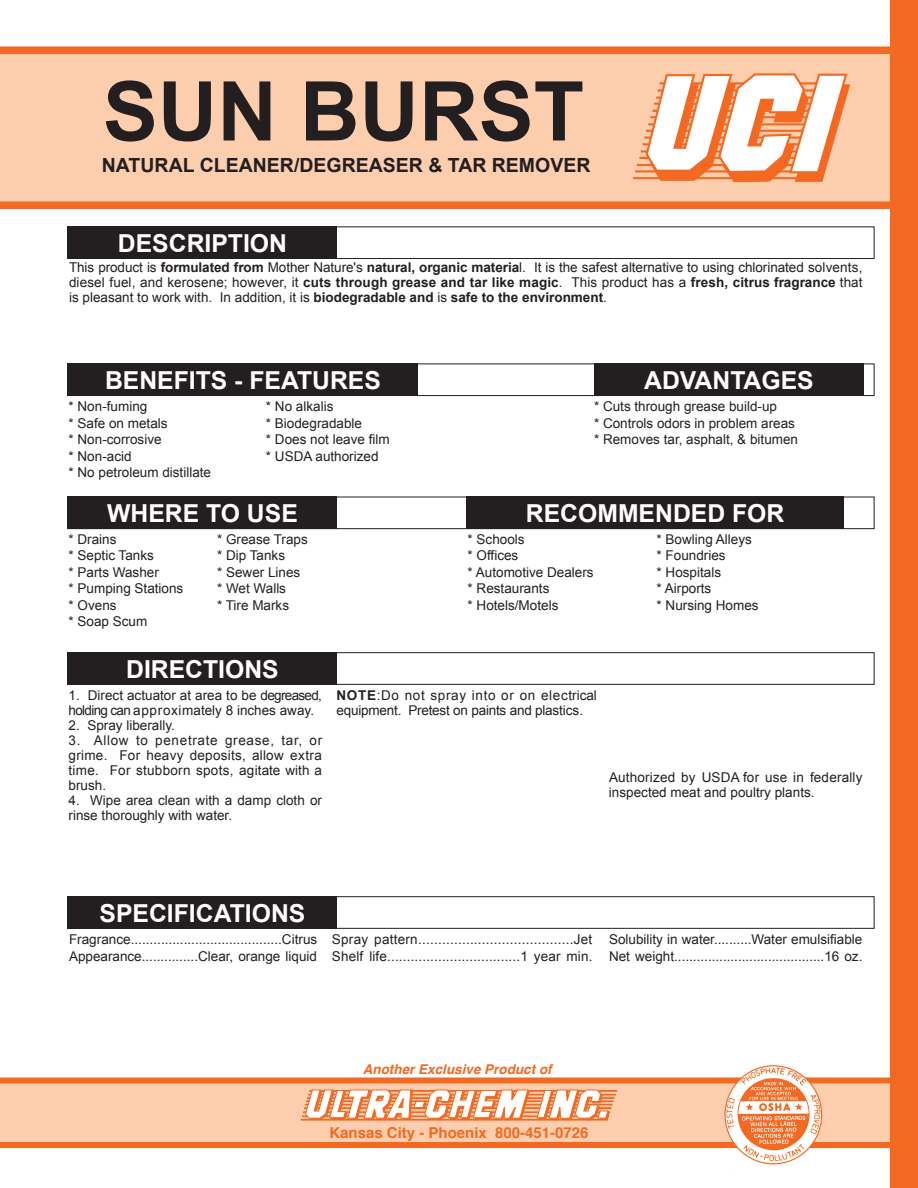
<style>
.page{position:relative;width:918px;height:1188px;background:#fff}
.page>*{position:absolute;margin:0;border:0;box-sizing:border-box;transform-origin:0 0}
.t1{font:700 82.5px "Arial";color:#231f20}
.t2{font:700 24.75px "Arial";color:#fff}
.t3{font:700 19.5px "Arial";color:#231f20}
.t4{font:700 15px "Helvetica";color:#f36921}
.t5{font:13.5px/16.5px "Arial";color:#231f20}
.t6{font:italic 700 13.5px "Helvetica";color:#f36921}
.s1{font-weight:700}
</style>
<div class="page">
<div style="left:0;top:1081px;width:908px;height:63px;background:#fcceae"></div>
<div style="left:0;top:53px;width:907px;height:149px;background:#fcceae"></div>
<div style="left:0;top:46px;width:907px;height:8px;background:#f36921"></div>
<div style="left:0;top:1078px;width:908px;height:6px;background:#f36921"></div>
<div style="left:0;top:1142px;width:908px;height:6px;background:#f36921"></div>
<hr style="left:643px;top:143px;width:170px;height:2px;background:#f36921">
<hr style="left:641px;top:150px;width:169px;height:3px;background:#f36921">
<hr style="left:639px;top:157px;width:178px;height:2px;background:#f36921">
<hr style="left:637px;top:164px;width:174px;height:2px;background:#f36921">
<hr style="left:635px;top:170px;width:177px;height:2px;background:#f36921">
<hr style="left:633px;top:177px;width:171px;height:2px;background:#f36921">
<svg style="left:644px;top:73px;width:206px;height:110px"></svg>
<div style="left:0;top:202px;width:907px;height:7px;background:#f36921"></div>
<div style="left:890px;top:0;width:28px;height:1188px;background:#f36921"></div>
<div style="left:68px;top:226px;width:806px;height:33px;border:1px solid #231f20"></div>
<div style="left:68px;top:497px;width:806px;height:32px;border:1px solid #231f20"></div>
<div style="left:68px;top:896px;width:806px;height:33px;border:1px solid #231f20"></div>
<div style="left:68px;top:364px;width:806px;height:32px;border:1px solid #231f20"></div>
<div style="left:68px;top:652px;width:806px;height:33px;border:1px solid #231f20"></div>
<div style="left:68px;top:226px;width:270px;height:33px;background:#231f20"></div>
<div style="left:68px;top:364px;width:350px;height:32px;background:#231f20"></div>
<div style="left:594px;top:364px;width:270px;height:32px;background:#231f20"></div>
<div style="left:68px;top:497px;width:270px;height:32px;background:#231f20"></div>
<div style="left:466px;top:497px;width:378px;height:32px;background:#231f20"></div>
<div style="left:68px;top:652px;width:270px;height:33px;background:#231f20"></div>
<div style="left:68px;top:896px;width:270px;height:33px;background:#231f20"></div>
<img style="left:718px;top:1066px;width:108px;height:103px">
<div style="left:309px;top:1090px;width:308px;height:2px;border:1px solid #f36921"></div>
<div style="left:308px;top:1094px;width:308px;height:1px;border:1px solid #f36921"></div>
<div style="left:307px;top:1097px;width:307px;height:2px;border:1px solid #f36921"></div>
<div style="left:306px;top:1101px;width:307px;height:1px;border:1px solid #f36921"></div>
<div style="left:305px;top:1104px;width:307px;height:1px;border:1px solid #f36921"></div>
<div style="left:305px;top:1107px;width:306px;height:2px;border:1px solid #f36921"></div>
<div style="left:303px;top:1112px;width:307px;height:1px;border:1px solid #f36921"></div>
<div style="left:302px;top:1116px;width:307px;height:1px;border:1px solid #f36921"></div>
<div style="left:301px;top:1119px;width:307px;height:1px;border:1px solid #f36921"></div>
<svg style="left:305px;top:1089px;width:225px;height:32px;background:#f9ba98"></svg>
<svg style="left:536px;top:1089px;width:74px;height:31px;background:#f9ba98"></svg>
<h1 class="t1" style="left:103px;top:57px;width:483px">SUN BURST</h1>
<h3 class="t3" style="left:102px;top:152px;width:490px">NATURAL CLEANER/DEGREASER &amp; TAR REMOVER</h3>
<h2 class="t2" style="left:118px;top:227px;width:171px">DESCRIPTION</h2>
<p class="t5" style="left:69px;top:259px;width:795px;line-height:15px;text-align:justify">This product is <span class="s1">formulated from</span> Mother Nature's <span class="s1">natural, organic materia</span>l. It is the safest alternative to using chlorinated solvents, diesel fuel, and kerosene; however, it <span class="s1">cuts through grease and tar like magic</span>. This product has a <span class="s1">fresh, citrus fragrance</span> that is pleasant to work with. In addition, it is <span class="s1">biodegradable and</span> is <span class="s1">safe to the environment</span>.</p>
<h2 class="t2" style="left:105px;top:364px;width:277px">BENEFITS - FEATURES</h2>
<h2 class="t2" style="left:644px;top:364px;width:171px">ADVANTAGES</h2>
<p class="t5" style="left:69px;top:398px;width:144px">* Non-fuming<br>* Safe on metals<br>* Non-corrosive<br>* Non-acid<br>* No petroleum distillate</p>
<p class="t5" style="left:266px;top:398px;width:125px">* No alkalis<br>* Biodegradable<br>* Does not leave film * USDA authorized</p>
<p class="t5" style="left:594px;top:398px;width:206px">* Cuts through grease build-up<br>* Controls odors in problem areas * Removes tar, asphalt, &amp; bitumen</p>
<h2 class="t2" style="left:107px;top:497px;width:192px">WHERE TO USE</h2>
<h2 class="t2" style="left:526px;top:497px;width:260px">RECOMMENDED FOR</h2>
<p class="t5" style="left:69px;top:531px;width:50px">* Drains</p>
<p class="t5" style="left:217px;top:531px;width:92px">* Grease Traps</p>
<p class="t5" style="left:69px;top:547px;width:87px">* Septic Tanks</p>
<p class="t5" style="left:217px;top:547px;width:70px">* Dip Tanks</p>
<p class="t5" style="left:69px;top:564px;width:92px">* Parts Washer</p>
<p class="t5" style="left:217px;top:564px;width:85px">* Sewer Lines</p>
<p class="t5" style="left:69px;top:580px;width:116px">* Pumping Stations</p>
<p class="t5" style="left:217px;top:580px;width:71px">* Wet Walls</p>
<p class="t5" style="left:69px;top:597px;width:50px">* Ovens</p>
<p class="t5" style="left:217px;top:597px;width:74px">* Tire Marks</p>
<p class="t5" style="left:69px;top:613px;width:80px">* Soap Scum</p>
<h2 class="t2" style="left:126px;top:652px;width:154px">DIRECTIONS</h2>
<p class="t5" style="left:69px;top:688px;width:255px;line-height:15px">1. Direct actuator at area to be degreased, holding can approximately 8 inches away.</p>
<p class="t5" style="left:69px;top:717px;width:108px">2. Spray liberally.</p>
<p class="t5" style="left:69px;top:733px;width:255px;line-height:15px;text-align:justify">3. Allow to penetrate grease, tar, or grime. For heavy deposits, allow extra time. For stubborn spots, agitate with a brush.</p>
<p class="t5" style="left:69px;top:793px;width:255px;line-height:15px">4. Wipe area clean with a damp cloth or rinse thoroughly with water.</p>
<p class="t5" style="left:468px;top:531px;width:59px">* Schools</p>
<p class="t5" style="left:657px;top:531px;width:97px">* Bowling Alleys</p>
<p class="t5" style="left:468px;top:547px;width:52px">* Offices</p>
<p class="t5" style="left:657px;top:547px;width:71px">* Foundries</p>
<p class="t5" style="left:468px;top:564px;width:128px">* Automotive Dealers</p>
<p class="t5" style="left:657px;top:564px;width:66px">* Hospitals</p>
<p class="t5" style="left:468px;top:580px;width:83px">* Restaurants</p>
<p class="t5" style="left:657px;top:580px;width:56px">* Airports</p>
<p class="t5" style="left:468px;top:597px;width:92px">* Hotels/Motels</p>
<p class="t5" style="left:657px;top:597px;width:104px">* Nursing Homes</p>
<p class="t5" style="left:336px;top:688px;width:262px;line-height:15px"><span class="s1">NOTE</span>:Do not spray into or on electrical equipment. Pretest on paints and plastics.</p>
<p class="t5" style="left:609px;top:770px;width:255px;line-height:15px">Authorized by USDA for use in federally inspected meat and poultry plants.</p>
<h2 class="t2" style="left:100px;top:896px;width:207px">SPECIFICATIONS</h2>
<p class="t5" style="left:69px;top:931px;width:250px">Fragrance........................................Citrus<br>Appearance...............Clear, orange liquid</p>
<p class="t5" style="left:332px;top:931px;width:262px">Spray pattern.......................................Jet<br>Shelf life..................................1 year min.</p>
<p class="t5" style="left:609px;top:931px;width:255px">Solubility in water..........Water emulsifiable<br>Net weight........................................16 oz.</p>
<p class="t6" style="left:363px;top:1058px;width:191px">Another Exclusive Product of</p>
<p class="t4" style="left:329px;top:1124px;width:261px">Kansas City - Phoenix 800-451-0726</p>
</div>
